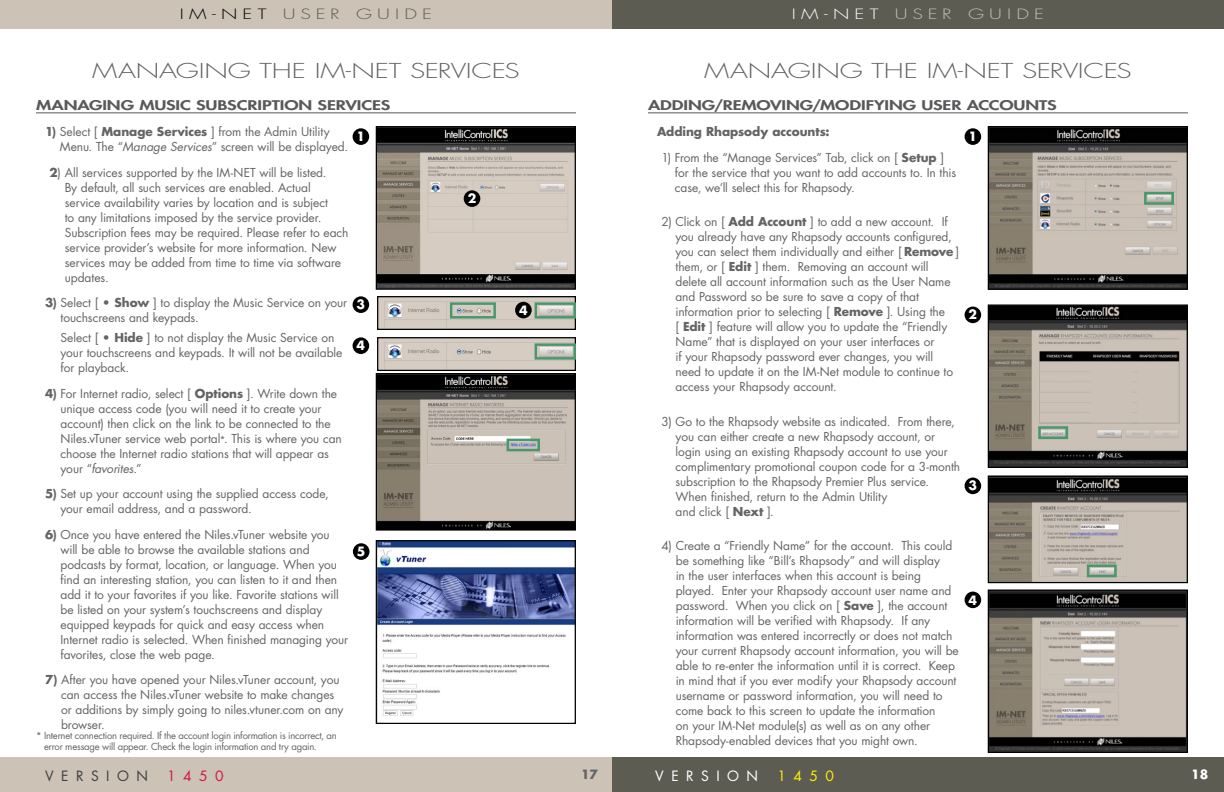
<style>
.page{position:relative;width:1224px;height:792px;background:#fff}
.page>*{position:absolute;margin:0;border:0;box-sizing:border-box;transform-origin:0 0}
.Headline_Small{font:300 20px "Futura Std";letter-spacing:-.01em;color:#636466;scale:1.4 1}
.t1{font:300 13.8px "Futura Std";letter-spacing:.265em;color:#5d5c53;scale:1.4 1}
.t2{font:300 13.8px "Futura Std";letter-spacing:.265em;color:#c1c1bb;scale:1.4 1}
.t3{font:13.8px "Futura Std";letter-spacing:.54em;color:#fff}
.t4{font:13.8px "Futura Std";letter-spacing:.54em;color:#404041}
.t5{font:13.8px "Futura Std";color:#fff200}
.t6{font:13.8px "Futura Std";color:#d31245}
.Operating_Title{font:800 13px "Futura Std";letter-spacing:-.005em;color:#58595b;scale:1.4 1}
.t7{font:700 12.5px "Futura Std";color:#fff}
.t8{font:700 12.5px "Futura Std";color:#636466}
.t9{font:700 12.5px "Futura Std";color:#fff}
._2B___BodyT_Instruct{font:12px/15px "Futura Std";letter-spacing:-.005em;color:#636466}
._2B___BodyT_Instruct-2{font:700 12px "Futura Std";letter-spacing:-.005em;color:#636466}
._2E___BodyT_Instruct{font:9.5px/11px "Futura Std";letter-spacing:-.025em;color:#636466}
.s1{color:#000}
.s2{color:#fff}
.s3{font-weight:700}
.s4{font-style:italic}
.s5{font-size:9.5px}
</style>
<div class="page">
<div style="left:612px;top:757px;width:612px;height:35px;background:#5d5c53"></div>
<div style="left:0;top:0;width:612px;height:29px;background:#ccc2b6"></div>
<div style="left:612px;top:0;width:612px;height:29px;background:#5d5c53"></div>
<div style="left:0;top:757px;width:612px;height:35px;background:#ccc2b6"></div>
<hr style="left:36px;top:113px;width:540px;height:1px;background:#58595b">
<hr style="left:648px;top:113px;width:540px;height:1px;background:#58595b">
<img style="left:378px;top:128px;width:196px;height:160px">
<div style="left:376px;top:126px;width:200px;height:164px;border:1px solid #000"></div>
<img style="left:990px;top:128px;width:196px;height:160px">
<div style="left:988px;top:126px;width:200px;height:164px;border:1px solid #000"></div>
<img style="left:990px;top:306px;width:196px;height:160px">
<div style="left:988px;top:304px;width:200px;height:164px;border:1px solid #000"></div>
<img style="left:990px;top:591px;width:196px;height:160px">
<div style="left:988px;top:589px;width:200px;height:164px;border:1px solid #000"></div>
<img style="left:990px;top:477px;width:196px;height:104px">
<div style="left:988px;top:475px;width:200px;height:108px;border:1px solid #000"></div>
<img style="left:378px;top:375px;width:196px;height:154px">
<div style="left:376px;top:373px;width:200px;height:158px;border:1px solid #000"></div>
<img style="left:379px;top:298px;width:195px;height:30px">
<div style="left:377px;top:296px;width:199px;height:34px;border:1px solid #000"></div>
<div style="left:353px;top:128px;width:16px;height:17px;background:#000;border-radius:50%"></div>
<div style="left:965px;top:128px;width:16px;height:17px;background:#000;border-radius:50%"></div>
<div style="left:965px;top:307px;width:16px;height:16px;background:#000;border-radius:50%"></div>
<div style="left:965px;top:592px;width:16px;height:16px;background:#000;border-radius:50%"></div>
<div style="left:965px;top:478px;width:16px;height:16px;background:#000;border-radius:50%"></div>
<div style="left:353px;top:296px;width:16px;height:17px;background:#000;border-radius:50%"></div>
<div style="left:515px;top:302px;width:17px;height:16px;background:#000;border-radius:50%"></div>
<div style="left:464px;top:190px;width:16px;height:17px;background:#000;border-radius:50%"></div>
<svg style="left:533px;top:301px;width:43px;height:19px"></svg>
<svg style="left:505px;top:437px;width:36px;height:16px"></svg>
<svg style="left:449px;top:301px;width:48px;height:19px"></svg>
<img style="left:379px;top:339px;width:195px;height:30px">
<div style="left:377px;top:337px;width:199px;height:34px;border:1px solid #000"></div>
<div style="left:353px;top:337px;width:16px;height:17px;background:#000;border-radius:50%"></div>
<svg style="left:533px;top:342px;width:43px;height:19px"></svg>
<img style="left:378px;top:542px;width:196px;height:174px">
<div style="left:376px;top:540px;width:200px;height:184px;border:1px solid #000"></div>
<div style="left:353px;top:543px;width:17px;height:17px;background:#000;border-radius:50%"></div>
<svg style="left:1143px;top:191px;width:32px;height:15px"></svg>
<svg style="left:1037px;top:425px;width:32px;height:15px"></svg>
<svg style="left:1086px;top:563px;width:32px;height:16px"></svg>
<p class="t1" style="left:180px;top:5px;width:182px"><span class="s1">IM-NET</span> USER GUIDE</p>
<p class="t2" style="left:792px;top:5px;width:182px"><span class="s2">IM-NET</span> USER GUIDE</p>
<p class="Headline_Small" style="left:92px;top:58px;width:307px">MANAGING THE IM-NET SERVICES</p>
<p class="Headline_Small" style="left:704px;top:58px;width:307px">MANAGING THE IM-NET SERVICES</p>
<p class="Operating_Title" style="left:648px;top:97px;width:293px">ADDING/REMOVING/MODIFYING USER ACCOUNTS</p>
<p class="_2B___BodyT_Instruct-2" style="left:657px;top:124px;width:174px">Adding Rhapsody accounts:</p>
<p class="_2B___BodyT_Instruct" style="left:675px;top:150px;width:283px;text-indent:-13px">1) From the “Manage Services” Tab, click on [ <span class="s3">Setup</span> ] for the service that you want to add accounts to. In this case, we’ll select this for Rhapsody.</p>
<p class="_2B___BodyT_Instruct" style="left:676px;top:215px;width:285px;text-indent:-14px">2) Click on [ <span class="s3">Add Account</span> ] to add a new account. If you already have any Rhapsody accounts configured, you can select them individually and either [ <span class="s3">Remove</span> ] them, or [ <span class="s3">Edit</span> ] them. Removing an account will delete all account information such as the User Name and Password so be sure to save a copy of that information prior to selecting [ <span class="s3">Remove</span> ]. Using the<br>[ <span class="s3">Edit</span> ] feature will allow you to update the “Friendly Name” that is displayed on your user interfaces or<br>if your Rhapsody password ever changes, you will need to update it on the IM-Net module to continue to access your Rhapsody account.</p>
<p class="_2B___BodyT_Instruct" style="left:676px;top:414px;width:286px;text-indent:-14px">3) Go to the Rhapsody website as indicated. From there, you can either create a new Rhapsody account, or login using an existing Rhapsody account to use your complimentary promotional coupon code for a 3-month subscription to the Rhapsody Premier Plus service.<br>When finished, return to the Admin Utility<br>and click [ <span class="s3">Next</span> ].</p>
<p class="_2B___BodyT_Instruct" style="left:676px;top:539px;width:285px;text-indent:-14px">4) Create a “Friendly Name” for the account. This could be something like “Bill’s Rhapsody” and will display<br>in the user interfaces when this account is being played. Enter your Rhapsody account user name and password. When you click on [ <span class="s3">Save</span> ], the account information will be verified with Rhapsody. If any information was entered incorrectly or does not match your current Rhapsody account information, you will be able to re-enter the information until it is correct. Keep in mind that if you ever modify your Rhapsody account username or password information, you will need to come back to this screen to update the information<br>on your IM-Net module(s) as well as on any other Rhapsody-enabled devices that you might own.</p>
<p class="Operating_Title" style="left:36px;top:97px;width:255px">MANAGING MUSIC SUBSCRIPTION SERVICES</p>
<p class="_2B___BodyT_Instruct" style="left:60px;top:125px;width:290px;text-indent:-15px"><span class="s3">1)</span> Select [ <span class="s3">Manage Services</span> ] from the Admin Utility<br>Menu. The “<span class="s4">Manage Services</span>” screen will be displayed.</p>
<p class="_2B___BodyT_Instruct" style="left:65px;top:165px;width:285px;text-indent:-15px"><span class="s3">2</span>) All services supported by the IM-NET will be listed.<br>By default, all such services are enabled. Actual service availability varies by location and is subject<br>to any limitations imposed by the service provider.<br>Subscription fees may be required. Please refer to each service provider’s website for more information. New services may be added from time to time via software updates.</p>
<p class="_2B___BodyT_Instruct" style="left:61px;top:296px;width:288px;text-indent:-16px"><span class="s3">3)</span> Select [ <span class="s3">• Show</span> ] to display the Music Service on your touchscreens and keypads.</p>
<p class="_2B___BodyT_Instruct" style="left:61px;top:331px;width:283px">Select [ <span class="s3">• Hide</span> ] to not display the Music Service on your touchscreens and keypads. It will not be available for playback.</p>
<p class="_2B___BodyT_Instruct" style="left:61px;top:386px;width:283px;text-indent:-16px"><span class="s3">4)</span> For Internet radio, select [ <span class="s3">Options</span> ]. Write down the unique access code (you will need it to create your account) then click on the link to be connected to the Niles.vTuner service web portal<span class="s5">*</span>. This is where you can choose the Internet radio stations that will appear as your “<span class="s4">favorites</span>.”</p>
<p class="_2B___BodyT_Instruct" style="left:60px;top:487px;width:270px;text-indent:-15px"><span class="s3">5)</span> Set up your account using the supplied access code, your email address, and a password.</p>
<p class="_2B___BodyT_Instruct" style="left:60px;top:527px;width:289px;text-indent:-15px"><span class="s3">6)</span> Once you have entered the Niles.vTuner website you will be able to browse the available stations and podcasts by format, location, or language. When you find an interesting station, you can listen to it and then add it to your favorites if you like. Favorite stations will be listed on your system’s touchscreens and display equipped keypads for quick and easy access when Internet radio is selected. When finished managing your favorites, close the web page.</p>
<p class="_2B___BodyT_Instruct" style="left:61px;top:673px;width:284px;text-indent:-16px"><span class="s3">7)</span> After you have opened your Niles.vTuner account, you can access the Niles.vTuner website to make changes or additions by simply going to niles.vtuner.com on any browser.</p>
<p class="t7" style="left:357px;top:128px;width:10px">1</p>
<p class="t7" style="left:969px;top:128px;width:10px">1</p>
<p class="t7" style="left:468px;top:190px;width:10px">2</p>
<p class="t7" style="left:357px;top:296px;width:10px">3</p>
<p class="t7" style="left:519px;top:302px;width:10px">4</p>
<p class="t7" style="left:969px;top:306px;width:10px">2</p>
<p class="t7" style="left:357px;top:337px;width:10px">4</p>
<p class="t7" style="left:969px;top:477px;width:10px">3</p>
<p class="t7" style="left:357px;top:543px;width:10px">5</p>
<p class="t7" style="left:969px;top:592px;width:10px">4</p>
<p class="_2E___BodyT_Instruct" style="left:44px;top:730px;width:294px;text-indent:-8px">* Internet connection required. If the account login information is incorrect, an error message will appear. Check the login information and try again.</p>
<p class="t4" style="left:45px;top:767px;width:104px">VERSION</p>
<p class="t6" style="left:167px;top:767px;width:58px">1450</p>
<p class="t8" style="left:581px;top:766px;width:18px">17</p>
<p class="t3" style="left:655px;top:767px;width:104px">VERSION</p>
<p class="t5" style="left:777px;top:767px;width:58px">1450</p>
<p class="t9" style="left:1191px;top:766px;width:18px">18</p>
</div>
